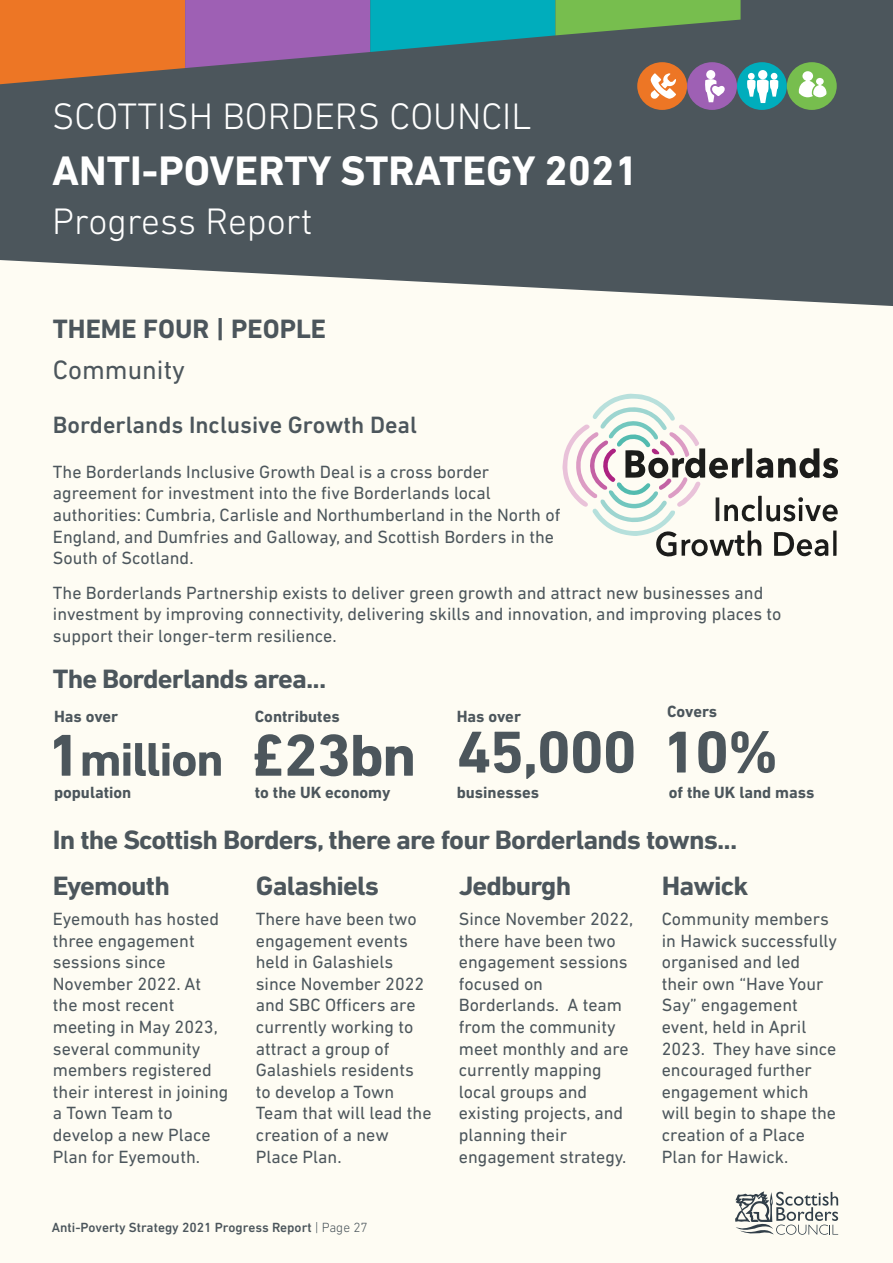
<style>
.page{position:relative;width:893px;height:1263px;background:#fefcf3}
.page>*{position:absolute;margin:0;border:0;box-sizing:border-box;transform-origin:0 0}
.t1{font:700 60px "DIN Next LT Pro";letter-spacing:-.03em;color:#4c565c;scale:1.04 1}
.t2{font:700 48px "DIN Next LT Pro";letter-spacing:-.03em;color:#4c565c;scale:1.04 1}
.t3{font:700 42px "DIN Next LT Pro";color:#fff}
.t4{font:300 37.5px "DIN Next LT Pro";color:#fff}
.t5{font:700 27px "DIN Next LT Pro";letter-spacing:-.03em;color:#4c565c;scale:1.04 1}
.t6{font:700 27px "DIN Next LT Pro";color:#4c565c}
.t7{font:27px "DIN Next LT Pro";color:#4c565c}
.t8{font:500 24px "DIN Next LT Pro";color:#4c565c}
.t9{font:18px/21.6px "DIN Next LT Pro";color:#4c565c}
.t10{font:700 16.5px "DIN Next LT Pro";color:#4c565c}
.t11{font:500 13.5px "DIN Next LT Pro";color:#4c565c}
.s1{font-size:60px}
.s2{color:#4c575c}
.s3{font-weight:300}
</style>
<div class="page">
<svg style="left:0;top:0;width:893px;height:306px;background:#5e676b"></svg>
<div style="left:737px;top:62px;width:50px;height:48px;background:#00adbc;border-radius:50%"></div>
<div style="left:758px;top:70px;width:9px;height:9px;background:#fff;border-radius:50%"></div>
<div style="left:771px;top:73px;width:6px;height:7px;background:#fff;border-radius:50%"></div>
<div style="left:748px;top:73px;width:7px;height:7px;background:#fff;border-radius:50%"></div>
<svg style="left:747px;top:77px;width:32px;height:26px"></svg>
<div style="left:787px;top:62px;width:50px;height:48px;background:#77be4e;border-radius:50%"></div>
<svg style="left:799px;top:71px;width:27px;height:26px"></svg>
<div style="left:637px;top:62px;width:50px;height:48px;background:#ed7625;border-radius:50%"></div>
<div style="left:687px;top:62px;width:50px;height:48px;background:#9e60b4;border-radius:50%"></div>
<svg style="left:0;top:0;width:741px;height:102px;background:#76706a"></svg>
<svg style="left:735px;top:1191px;width:103px;height:44px"></svg>
<svg style="left:562px;top:394px;width:276px;height:163px"></svg>
<h3 class="t4" style="left:52px;top:95px;width:481px">SCOTTISH BORDERS COUNCIL</h3>
<h3 class="t3" style="left:52px;top:146px;width:587px">ANTI-POVERTY STRATEGY 2021</h3>
<h3 class="t4" style="left:52px;top:200px;width:262px">Progress Report</h3>
<h3 class="t6" style="left:53px;top:313px;width:275px">THEME FOUR | PEOPLE</h3>
<h3 class="t7" style="left:53px;top:354px;width:134px">Community</h3>
<h3 class="t8" style="left:53px;top:411px;width:366px">Borderlands Inclusive Growth Deal</h3>
<p class="t9" style="left:53px;top:461px;width:509px">The Borderlands Inclusive Growth Deal is a cross border agreement for investment into the five Borderlands local authorities: Cumbria, Carlisle and Northumberland in the North of England, and Dumfries and Galloway, and Scottish Borders in the South of Scotland.</p>
<p class="t9" style="left:53px;top:581px;width:730px">The Borderlands Partnership exists to deliver green growth and attract new businesses and investment by improving connectivity, delivering skills and innovation, and improving places to support their longer-term resilience.</p>
<h3 class="t5" style="left:53px;top:663px;width:264px">The Borderlands area...</h3>
<p class="t10" style="left:54px;top:706px;width:66px">Has over</p>
<h2 class="t2" style="left:47px;top:731px;width:172px"><span class="s1">1</span>million</h2>
<p class="t10" style="left:54px;top:782px;width:79px">population</p>
<p class="t10" style="left:255px;top:706px;width:86px">Contributes</p>
<h1 class="t1" style="left:251px;top:720px;width:161px">£23bn</h1>
<p class="t10" style="left:255px;top:782px;width:137px">to the UK economy</p>
<p class="t10" style="left:457px;top:706px;width:66px">Has over</p>
<p class="t10" style="left:667px;top:702px;width:52px">Covers</p>
<h1 class="t1" style="left:457px;top:717px;width:311px">45,000 10%</h1>
<p class="t10" style="left:457px;top:782px;width:84px">businesses</p>
<p class="t10" style="left:669px;top:782px;width:147px">of the UK land mass</p>
<h3 class="t5" style="left:53px;top:824px;width:660px">In the Scottish Borders, there are four Borderlands towns...</h3>
<h3 class="t5" style="left:53px;top:870px;width:114px">Eyemouth</h3>
<h3 class="t5" style="left:256px;top:870px;width:120px">Galashiels</h3>
<h3 class="t5" style="left:459px;top:870px;width:110px">Jedburgh</h3>
<h3 class="t5" style="left:662px;top:870px;width:85px">Hawick</h3>
<p class="t9" style="left:53px;top:908px;width:177px">Eyemouth has hosted three engagement sessions since<br>November 2022. At the most recent meeting in May 2023, several community members registered their interest in joining a Town Team to develop a new Place<br>Plan for Eyemouth.</p>
<p class="t9" style="left:256px;top:908px;width:177px">There have been two engagement events held in Galashiels since <span class="s2">November</span> 2022 and SBC Officers are currently working to attract a group of<br>Galashiels residents to develop a Town<br>Team that will lead the creation of a new<br>Place Plan.</p>
<p class="t9" style="left:459px;top:908px;width:176px">Since November 2022, there have been two engagement sessions focused on<br>Borderlands. A team from the community meet monthly and are currently mapping local groups and existing projects, and planning their engagement strategy.</p>
<p class="t9" style="left:662px;top:908px;width:177px">Community members in Hawick successfully organised and led their own “Have Your<br>Say” engagement event, held in April<br>2023. They have since encouraged further engagement which will begin to shape the creation of a Place<br>Plan for Hawick.</p>
<p class="t11" style="left:52px;top:1219px;width:317px">Anti-Poverty Strategy 2021 Progress Report <span class="s3">| Page 27</span></p>
</div>
